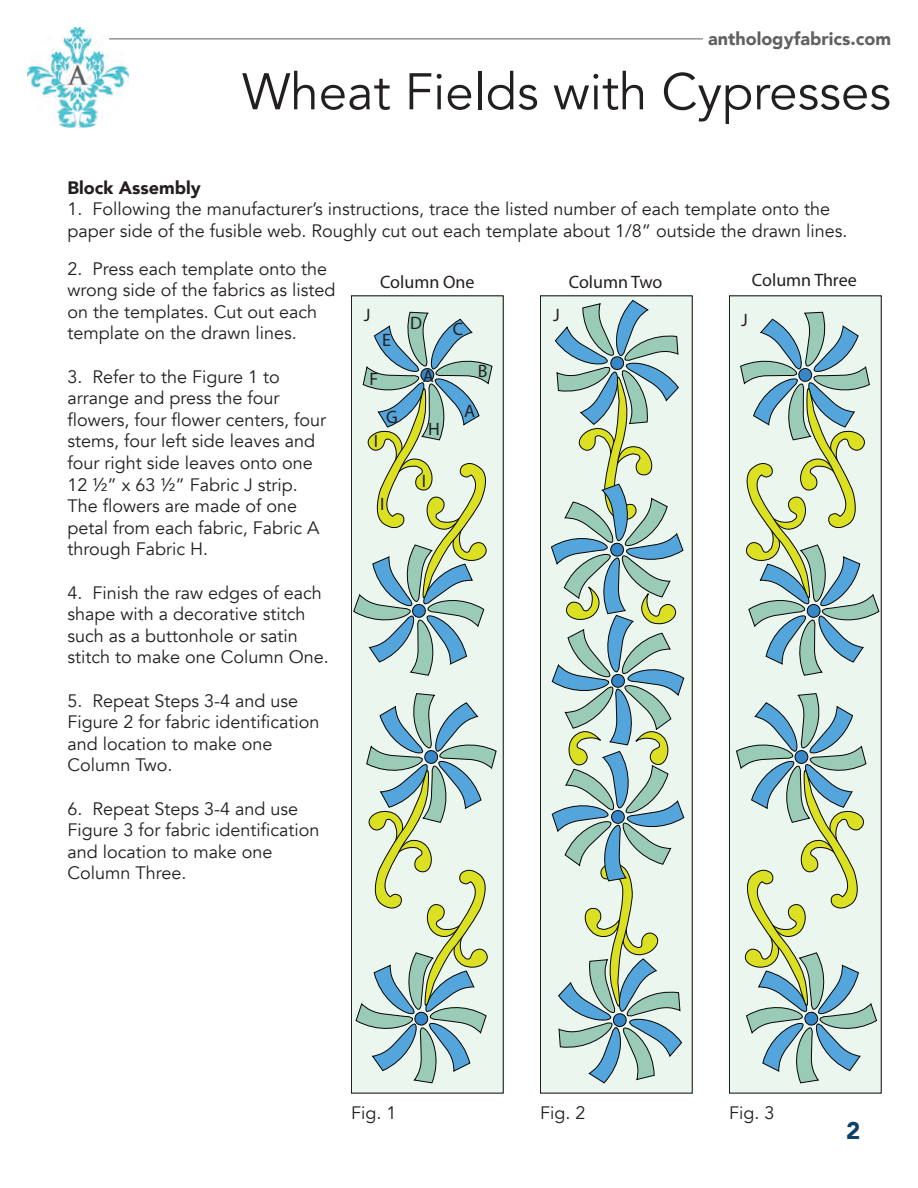
<style>
.page{position:relative;width:918px;height:1188px;background:#fff}
.page>*{position:absolute;margin:0;border:0;box-sizing:border-box;transform-origin:0 0}
.t1{font:51px "Avenir";color:#231f20}
.t2{font:900 24px "Avenir";color:#0d426a}
.t3{font:18px/21.6px "Avenir";color:#231f20}
.t4{font:18px "Myriad Pro";color:#231f20}
.t5{font:900 18px "Avenir";color:#606160}
.t6{font:900 18px "Avenir";color:#231f20}
</style>
<div class="page">
<img style="left:27px;top:27px;width:102px;height:101px">
<hr style="left:109px;top:39px;width:594px;height:1px;background:#606160">
<div style="left:351px;top:296px;width:152px;height:797px;background:#ebf6ee"></div>
<div style="left:351px;top:295px;width:153px;height:799px;border:1px solid #050504"></div>
<svg style="left:355px;top:693px;width:142px;height:391px"></svg>
<svg style="left:353px;top:311px;width:140px;height:365px"></svg>
<div style="left:540px;top:296px;width:152px;height:797px;background:#ebf6ee"></div>
<div style="left:540px;top:295px;width:153px;height:799px;border:1px solid #050504"></div>
<svg style="left:551px;top:299px;width:134px;height:785px"></svg>
<div style="left:729px;top:296px;width:152px;height:797px;background:#ebf6ee"></div>
<div style="left:729px;top:295px;width:153px;height:798px;border:1px solid #050504"></div>
<svg style="left:736px;top:693px;width:141px;height:391px"></svg>
<svg style="left:740px;top:311px;width:140px;height:365px"></svg>
<p class="t5" style="left:708px;top:23px;width:184px">anthologyfabrics.com</p>
<h1 class="t1" style="left:242px;top:61px;width:650px">Wheat Fields with Cypresses</h1>
<p class="t6" style="left:68px;top:172px;width:135px">Block Assembly</p>
<p class="t3" style="left:68px;top:198px;width:782px">1. Following the manufacturer’s instructions, trace the listed number of each template onto the paper side of the fusible web. Roughly cut out each template about 1/8” outside the drawn lines.</p>
<p class="t4" style="left:380px;top:271px;width:96px">Column One</p>
<p class="t4" style="left:364px;top:304px;width:8px">J</p>
<p class="t3" style="left:68px;top:258px;width:269px">2. Press each template onto the wrong side of the fabrics as listed on the templates. Cut out each template on the drawn lines.</p>
<p class="t3" style="left:68px;top:366px;width:260px">3. Refer to the Figure 1 to arrange and press the four flowers, four flower centers, four stems, four left side leaves and four right side leaves onto one<br>12 ½” x 63 ½” Fabric J strip.<br>The flowers are made of one petal from each fabric, Fabric A through Fabric H.</p>
<p class="t3" style="left:68px;top:582px;width:263px">4. Finish the raw edges of each shape with a decorative stitch such as a buttonhole or satin stitch to make one Column One.</p>
<p class="t3" style="left:68px;top:690px;width:253px">5. Repeat Steps 3-4 and use<br>Figure 2 for fabric identification and location to make one<br>Column Two.</p>
<p class="t3" style="left:68px;top:798px;width:253px">6. Repeat Steps 3-4 and use<br>Figure 3 for fabric identification and location to make one<br>Column Three.</p>
<p class="t4" style="left:752px;top:269px;width:106px">Column Three</p>
<p class="t4" style="left:569px;top:271px;width:95px">Column Two</p>
<p class="t4" style="left:553px;top:304px;width:8px">J</p>
<p class="t4" style="left:741px;top:308px;width:8px">J</p>
<p class="t4" style="left:410px;top:312px;width:13px">D</p>
<p class="t4" style="left:453px;top:318px;width:12px">C</p>
<p class="t4" style="left:382px;top:328px;width:10px">E</p>
<p class="t4" style="left:478px;top:360px;width:11px">B</p>
<p class="t4" style="left:423px;top:365px;width:13px">A</p>
<p class="t4" style="left:369px;top:368px;width:10px">F</p>
<p class="t4" style="left:464px;top:400px;width:13px">A</p>
<p class="t4" style="left:386px;top:406px;width:13px">G</p>
<p class="t4" style="left:428px;top:418px;width:13px">H</p>
<p class="t4" style="left:374px;top:430px;width:6px">I</p>
<p class="t4" style="left:422px;top:470px;width:6px">I</p>
<p class="t4" style="left:380px;top:493px;width:6px">I</p>
<p class="t3" style="left:351px;top:1102px;width:47px">Fig. 1</p>
<p class="t3" style="left:540px;top:1102px;width:47px">Fig. 2</p>
<p class="t3" style="left:729px;top:1102px;width:47px">Fig. 3</p>
<h2 class="t2" style="left:846px;top:1110px;width:16px">2</h2>
</div>
